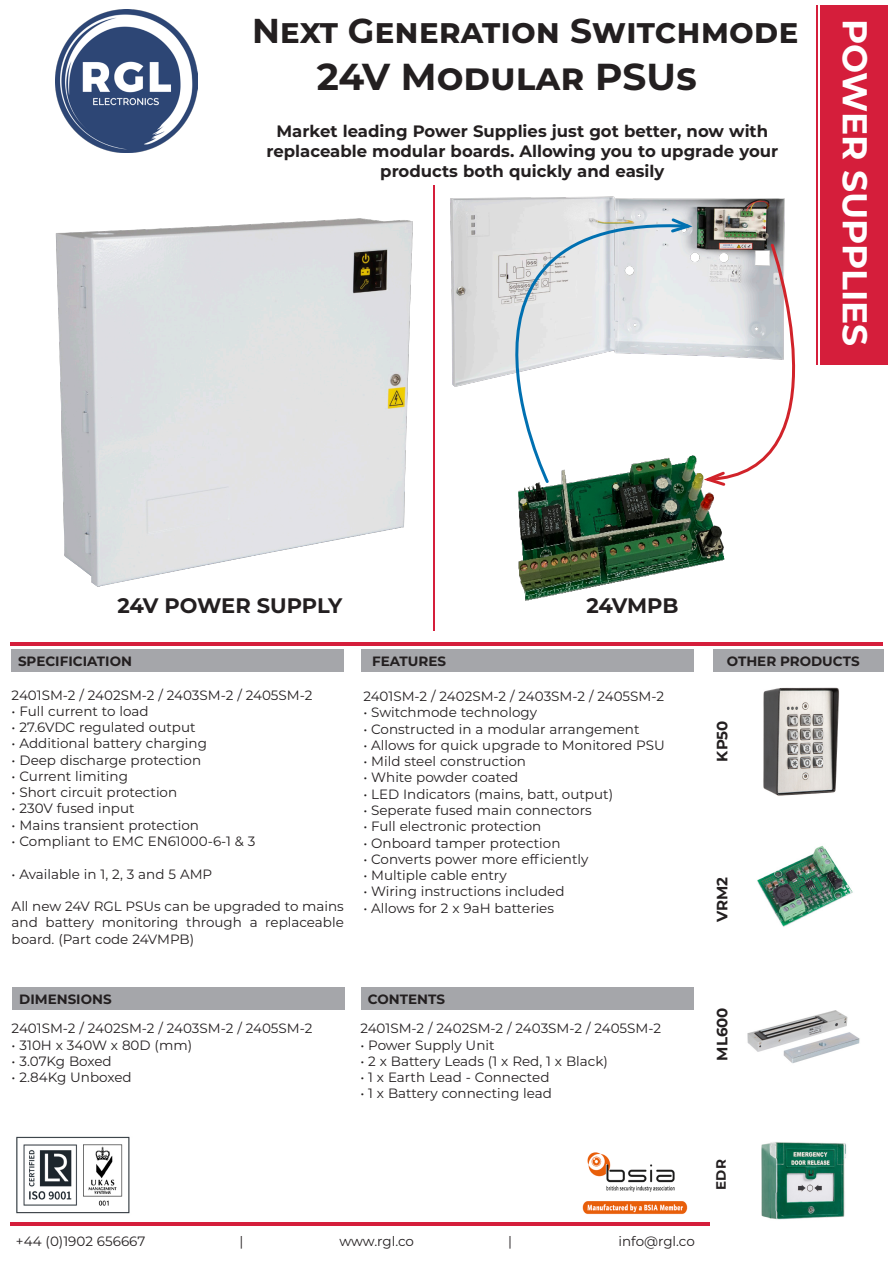
<style>
.page{position:relative;width:893px;height:1263px;background:#fff}
.page>*{position:absolute;margin:0;border:0;box-sizing:border-box;transform-origin:0 0}
.t1{font:700 37.5px "Montserrat";color:#231f20}
.t2{font:700 34.5px "Montserrat";color:#231f20}
.t3{font:700 34.5px "Montserrat";color:#fff}
.t4{font:700 21px "Montserrat";letter-spacing:-.01em;color:#231f20}
.t5{font:700 16.5px/20px "Montserrat";color:#231f20;text-align:center}
.t6{font:700 15px "Montserrat";color:#231f20}
.t7{font:13.5px/16.2px "Montserrat";color:#231f20;text-align:justify}
.t8{font:700 13.5px "Montserrat";color:#231f20}
</style>
<div class="page">
<hr style="left:10px;top:642px;width:873px;height:4px;background:#d51e3b">
<div style="left:12px;top:649px;width:332px;height:22px;background:#a5a6aa"></div>
<div style="left:820px;top:5px;width:68px;height:360px;background:#d51e3b"></div>
<img style="left:55px;top:9px;width:143px;height:143px">
<img style="left:55px;top:218px;width:358px;height:369px">
<img style="left:757px;top:846px;width:96px;height:81px">
<img style="left:733px;top:671px;width:138px;height:125px">
<img style="left:747px;top:1010px;width:113px;height:53px">
<img style="left:761px;top:1142px;width:85px;height:78px">
<img style="left:450px;top:196px;width:335px;height:160px">
<div style="left:362px;top:649px;width:332px;height:22px;background:#a5a6aa"></div>
<div style="left:713px;top:649px;width:171px;height:22px;background:#a5a6aa"></div>
<div style="left:13px;top:987px;width:332px;height:22px;background:#a5a6aa"></div>
<div style="left:361px;top:987px;width:333px;height:22px;background:#a5a6aa"></div>
<img style="left:16px;top:1136px;width:114px;height:78px">
<img style="left:518px;top:455px;width:207px;height:146px">
<hr style="left:433px;top:185px;width:2px;height:446px;background:#d51e3b">
<hr style="left:816px;top:5px;width:2px;height:360px;background:#d51e3b">
<img style="left:582px;top:1152px;width:106px;height:63px">
<svg style="left:450px;top:213px;width:241px;height:272px"></svg>
<svg style="left:669px;top:216px;width:28px;height:19px"></svg>
<svg style="left:699px;top:242px;width:97px;height:246px"></svg>
<hr style="left:10px;top:1222px;width:700px;height:4px;background:#d51e3b">
<p class="t2" style="left:252px;top:6px;width:548px">Next Generation Switchmode</p>
<p class="t1" style="left:317px;top:50px;width:381px">24V Modular PSUs</p>
<p class="t5" style="left:266px;top:120px;width:513px">Market leading Power Supplies just got better, now with replaceable modular boards. Allowing you to upgrade your products both quickly and easily</p>
<p class="t3" style="left:880px;top:19px;width:329px;rotate:90deg">POWER SUPPLIES</p>
<p class="t4" style="left:117px;top:590px;width:226px">24V POWER SUPPLY</p>
<p class="t4" style="left:586px;top:590px;width:94px">24VMPB</p>
<p class="t8" style="left:18px;top:652px;width:116px">SPECIFICIATION</p>
<p class="t7" style="left:12px;top:686px;width:302px">2401SM-2 / 2402SM-2 / 2403SM-2 / 2405SM-2</p>
<p class="t7" style="left:12px;top:702px;width:139px">• Full current to load</p>
<p class="t7" style="left:12px;top:719px;width:185px">• 27.6VDC regulated output</p>
<p class="t7" style="left:12px;top:735px;width:197px">• Additional battery charging</p>
<p class="t7" style="left:12px;top:751px;width:191px">• Deep discharge protection</p>
<p class="t7" style="left:12px;top:767px;width:118px">• Current limiting</p>
<p class="t7" style="left:12px;top:784px;width:167px">• Short circuit protection</p>
<p class="t7" style="left:12px;top:800px;width:125px">• 230V fused input</p>
<p class="t7" style="left:12px;top:816px;width:189px">• Mains transient protection</p>
<p class="t7" style="left:12px;top:833px;width:245px">• Compliant to EMC EN61000-6-1 &amp; 3</p>
<p class="t7" style="left:12px;top:865px;width:202px">• Available in 1, 2, 3 and 5 AMP</p>
<p class="t7" style="left:12px;top:898px;width:334px">All new 24V RGL PSUs can be upgraded to mains and battery monitoring through a replaceable board. (Part code 24VMPB)</p>
<p class="t8" style="left:372px;top:652px;width:75px">FEATURES</p>
<p class="t8" style="left:727px;top:652px;width:134px">OTHER PRODUCTS</p>
<p class="t7" style="left:363px;top:688px;width:302px">2401SM-2 / 2402SM-2 / 2403SM-2 / 2405SM-2</p>
<p class="t7" style="left:363px;top:704px;width:175px">• Switchmode technology</p>
<p class="t7" style="left:363px;top:720px;width:278px">• Constructed in a modular arrangement</p>
<p class="t7" style="left:363px;top:736px;width:303px">• Allows for quick upgrade to Monitored PSU</p>
<p class="t7" style="left:363px;top:753px;width:164px">• Mild steel construction</p>
<p class="t7" style="left:363px;top:769px;width:156px">• White powder coated</p>
<p class="t7" style="left:363px;top:785px;width:251px">• LED Indicators (mains, batt, output)</p>
<p class="t7" style="left:363px;top:802px;width:230px">• Seperate fused main connectors</p>
<p class="t7" style="left:363px;top:818px;width:180px">• Full electronic protection</p>
<p class="t7" style="left:363px;top:834px;width:199px">• Onboard tamper protection</p>
<p class="t7" style="left:363px;top:850px;width:227px">• Converts power more efficiently</p>
<p class="t7" style="left:363px;top:867px;width:145px">• Multiple cable entry</p>
<p class="t7" style="left:363px;top:883px;width:203px">• Wiring instructions included</p>
<p class="t7" style="left:363px;top:899px;width:192px">• Allows for 2 x 9aH batteries</p>
<p class="t6" style="left:711px;top:761px;width:43px;rotate:-90deg">KP50</p>
<p class="t6" style="left:711px;top:922px;width:47px;rotate:-90deg">VRM2</p>
<p class="t8" style="left:19px;top:990px;width:94px">DIMENSIONS</p>
<p class="t7" style="left:12px;top:1020px;width:302px">2401SM-2 / 2402SM-2 / 2403SM-2 / 2405SM-2</p>
<p class="t7" style="left:12px;top:1036px;width:182px">• 310H x 340W x 80D (mm)</p>
<p class="t7" style="left:12px;top:1052px;width:102px">• 3.07Kg Boxed</p>
<p class="t7" style="left:12px;top:1069px;width:122px">• 2.84Kg Unboxed</p>
<p class="t8" style="left:368px;top:990px;width:79px">CONTENTS</p>
<p class="t7" style="left:360px;top:1020px;width:302px">2401SM-2 / 2402SM-2 / 2403SM-2 / 2405SM-2</p>
<p class="t7" style="left:360px;top:1036px;width:136px">• Power Supply Unit</p>
<p class="t7" style="left:360px;top:1052px;width:249px">• 2 x Battery Leads (1 x Red, 1 x Black)</p>
<p class="t7" style="left:360px;top:1069px;width:191px">• 1 x Earth Lead - Connected</p>
<p class="t7" style="left:360px;top:1085px;width:193px">• 1 x Battery connecting lead</p>
<p class="t6" style="left:711px;top:1060px;width:55px;rotate:-90deg">ML600</p>
<p class="t8" style="left:711px;top:1189px;width:32px;rotate:-90deg">EDR</p>
<p class="t7" style="left:16px;top:1233px;width:131px">+44 (0)1902 656667</p>
<p class="t7" style="left:240px;top:1233px;width:5px">|</p>
<p class="t7" style="left:339px;top:1233px;width:76px">www.rgl.co</p>
<p class="t7" style="left:508px;top:1233px;width:5px">|</p>
<p class="t7" style="left:618px;top:1233px;width:78px">info@rgl.co</p>
</div>
